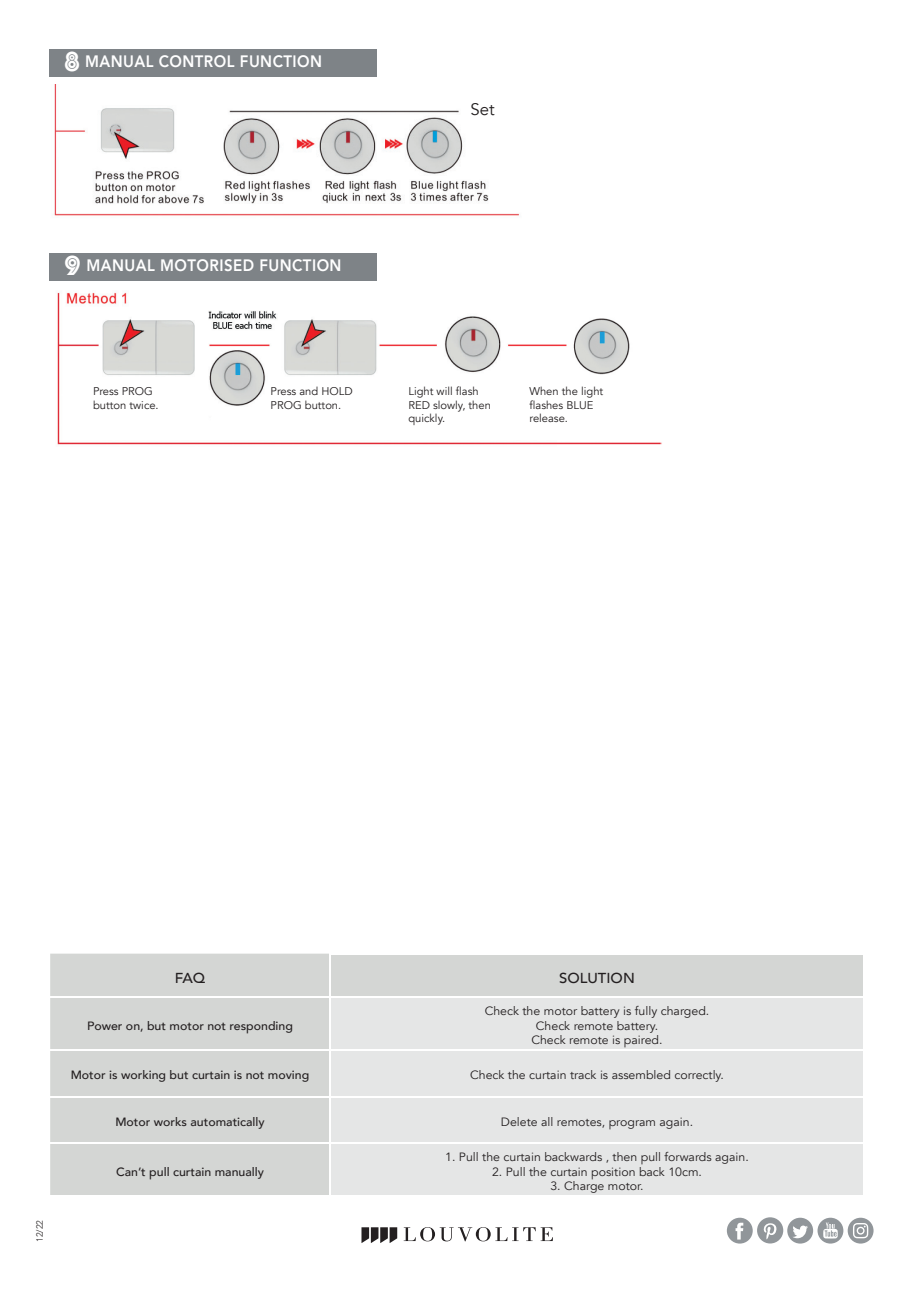
<style>
.page{position:relative;width:919px;height:1289px;background:#fff}
.page>*{position:absolute;margin:0;border:0;box-sizing:border-box;transform-origin:0 0}
.t1{font:16.65px "Avenir";color:#231f20}
.t2{font:800 16.5px "Avenir";letter-spacing:.03em;color:#fff;scale:.91 1}
.t3{font:500 14.4px "Avenir";color:#231f20}
.t4{font:12px/14.4px "Avenir";color:#231f20;text-align:center}
.t5{font:500 12px "Avenir";color:#231f20}
.t6{font:11.25px/13.5px "Avenir";color:#231f20}
.t7{font:300 9px "Avenir";color:#231f20}
.s1{font-family:"Phosphate Inline";font-weight:400;font-size:28.5px}
</style>
<div class="page">
<svg style="left:403px;top:1227px;width:150px;height:14px"></svg>
<svg style="left:361px;top:1227px;width:36px;height:15px"></svg>
<svg style="left:726px;top:1217px;width:147px;height:26px"></svg>
<img style="left:54px;top:84px;width:465px;height:132px">
<div style="left:472px;top:97px;width:37px;height:23px;background:#fff"></div>
<div style="left:50px;top:953px;width:813px;height:241px;background:#d4d6d4"></div>
<div style="left:330px;top:998px;width:533px;height:196px;background:#e5e6e6"></div>
<hr style="left:329px;top:952px;width:535px;height:2px;background:#fff">
<hr style="left:50px;top:996px;width:280px;height:2px;background:#fff">
<hr style="left:330px;top:996px;width:534px;height:2px;background:#fff">
<hr style="left:50px;top:1049px;width:280px;height:1px;background:#fff">
<hr style="left:330px;top:1049px;width:533px;height:1px;background:#fff">
<hr style="left:50px;top:1095px;width:280px;height:2px;background:#fff">
<hr style="left:330px;top:1095px;width:533px;height:2px;background:#fff">
<hr style="left:50px;top:1142px;width:280px;height:2px;background:#fff">
<hr style="left:330px;top:1142px;width:533px;height:2px;background:#fff">
<hr style="left:329px;top:998px;width:1px;height:51px;background:#fff">
<hr style="left:329px;top:1050px;width:1px;height:45px;background:#fff">
<hr style="left:329px;top:1097px;width:1px;height:45px;background:#fff">
<hr style="left:329px;top:1144px;width:1px;height:50px;background:#fff">
<hr style="left:329px;top:954px;width:1px;height:42px;background:#fff">
<div style="left:49px;top:49px;width:328px;height:27px;background:#7e8387"></div>
<div style="left:49px;top:253px;width:328px;height:27px;background:#7e8387"></div>
<img style="left:57px;top:292px;width:605px;height:153px">
<div style="left:95px;top:392px;width:96px;height:42px;background:#fff"></div>
<div style="left:282px;top:392px;width:96px;height:42px;background:#fff"></div>
<div style="left:556px;top:392px;width:96px;height:42px;background:#fff"></div>
<div style="left:428px;top:385px;width:96px;height:54px;background:#fff"></div>
<div style="left:93px;top:384px;width:92px;height:44px;background:#fff"></div>
<div style="left:270px;top:384px;width:92px;height:44px;background:#fff"></div>
<div style="left:408px;top:384px;width:92px;height:44px;background:#fff"></div>
<div style="left:529px;top:384px;width:92px;height:44px;background:#fff"></div>
<div style="left:470px;top:98px;width:40px;height:25px;background:#fff"></div>
<h2 class="t2" style="left:65px;top:49px;width:284px"><span class="s1">8</span> MANUAL CONTROL FUNCTION</h2>
<h2 class="t2" style="left:65px;top:253px;width:305px"><span class="s1">9</span> MANUAL MOTORISED FUNCTION</h2>
<h1 class="t1" style="left:470px;top:99px;width:26px">Set</h1>
<p class="t6" style="left:93px;top:384px;width:67px">Press PROG button twice.</p>
<p class="t6" style="left:270px;top:384px;width:84px">Press and HOLD<br>PROG button.</p>
<p class="t6" style="left:408px;top:384px;width:84px">Light will flash<br>RED slowly, then quickly.</p>
<p class="t6" style="left:529px;top:384px;width:75px">When the light flashes BLUE release.</p>
<p class="t7" style="left:34px;top:1241px;width:24px;rotate:-90deg">12/22</p>
<p class="t3" style="left:175px;top:965px;width:32px">FAQ</p>
<p class="t3" style="left:559px;top:965px;width:77px">SOLUTION</p>
<p class="t5" style="left:87px;top:1015px;width:207px">Power on, but motor not responding</p>
<p class="t4" style="left:484px;top:1004px;width:226px">Check the motor battery is fully charged.<br>Check remote battery.<br>Check remote is paired.</p>
<p class="t5" style="left:71px;top:1064px;width:240px">Motor is working but curtain is not moving</p>
<p class="t4" style="left:470px;top:1068px;width:255px">Check the curtain track is assembled correctly.</p>
<p class="t5" style="left:115px;top:1111px;width:151px">Motor works automatically</p>
<p class="t4" style="left:501px;top:1114px;width:194px">Delete all remotes, program again.</p>
<p class="t5" style="left:116px;top:1160px;width:149px">Can’t pull curtain manually</p>
<p class="t4" style="left:445px;top:1150px;width:305px">1. Pull the curtain backwards , then pull forwards again.</p>
<p class="t4" style="left:492px;top:1164px;width:211px">2. Pull the curtain position back 10cm.</p>
<p class="t4" style="left:550px;top:1178px;width:95px">3. Charge motor.</p>
</div>
